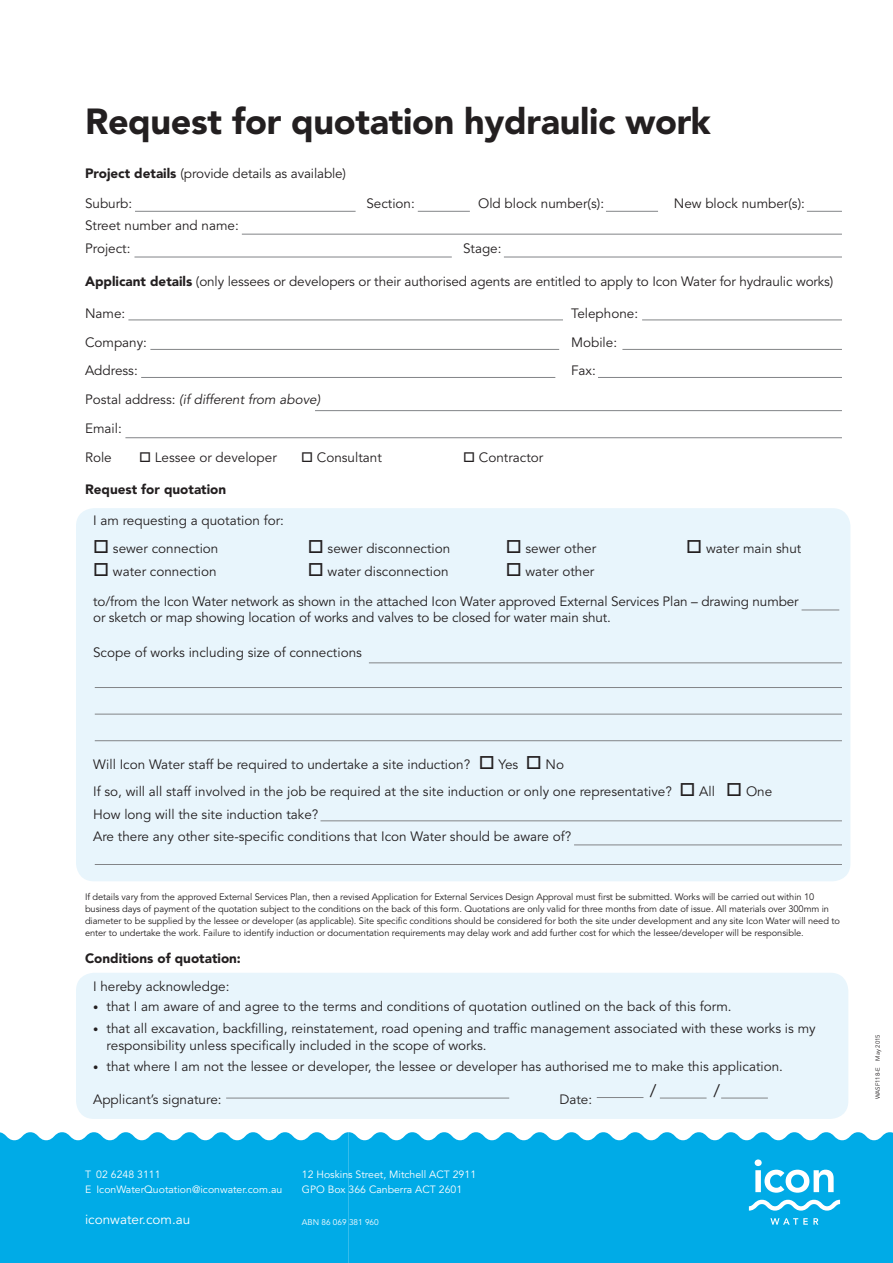
<style>
.page{position:relative;width:893px;height:1263px;background:#fff}
.page>*{position:absolute;margin:0;border:0;box-sizing:border-box;transform-origin:0 0}
.t1{font:900 36px "Avenir LT Std";letter-spacing:-.01em;color:#231f20}
.t2{font:18px "Avenir LT Std";color:#231f20}
.t3{font:13.5px/16.5px "Avenir LT Std";color:#231f20}
.t4{font:900 13.5px "Avenir LT Std";color:#231f20}
.t5{font:italic 13.5px "Avenir LT Std";color:#231f20}
.t6{font:13.5px "Avenir LT Std";color:#fff}
.t7{font:10.5px/15px "Avenir LT Std";color:#fff}
.t8{font:9.3px/12px "Avenir LT Std";letter-spacing:-.01em;color:#231f20}
.t9{font:8.25px "Avenir LT Std";color:#fff}
.t10{font:6px "Avenir LT Std";color:#231f20}
.s1{font-weight:900}
.s2{font-style:normal}
.s3{font-size:10.5px}
</style>
<div class="page">
<div style="left:349px;top:1132px;width:544px;height:131px;background:#00abe7"></div>
<div style="left:0;top:1132px;width:349px;height:131px;background:#00abe7"></div>
<svg style="left:749px;top:1200px;width:91px;height:10px"></svg>
<svg style="left:755px;top:1159px;width:79px;height:34px"></svg>
<svg style="left:770px;top:1218px;width:48px;height:7px"></svg>
<div style="left:76px;top:508px;width:774px;height:373px;background:#e8f5fc;border-radius:18px"></div>
<div style="left:76px;top:973px;width:772px;height:146px;background:#e8f5fc;border-radius:18px"></div>
<hr style="left:801px;top:610px;width:38px;height:1px;background:#828487">
<hr style="left:95px;top:714px;width:747px;height:1px;background:#828487">
<hr style="left:369px;top:663px;width:473px;height:1px;background:#828487">
<hr style="left:95px;top:687px;width:747px;height:1px;background:#828487">
<hr style="left:95px;top:740px;width:747px;height:1px;background:#828487">
<hr style="left:574px;top:845px;width:268px;height:1px;background:#828487">
<hr style="left:95px;top:864px;width:747px;height:1px;background:#828487">
<hr style="left:226px;top:1098px;width:283px;height:1px;background:#828487">
<hr style="left:320px;top:820px;width:522px;height:1px;background:#828487">
<hr style="left:597px;top:1097px;width:46px;height:1px;background:#828487">
<hr style="left:660px;top:1098px;width:47px;height:1px;background:#828487">
<hr style="left:721px;top:1098px;width:47px;height:1px;background:#828487">
<hr style="left:135px;top:211px;width:221px;height:1px;background:#828487">
<hr style="left:128px;top:320px;width:435px;height:1px;background:#828487">
<hr style="left:150px;top:349px;width:409px;height:1px;background:#828487">
<hr style="left:141px;top:377px;width:414px;height:1px;background:#828487">
<hr style="left:315px;top:410px;width:527px;height:1px;background:#828487">
<hr style="left:598px;top:377px;width:244px;height:1px;background:#828487">
<hr style="left:622px;top:349px;width:220px;height:1px;background:#828487">
<hr style="left:642px;top:320px;width:200px;height:1px;background:#828487">
<hr style="left:125px;top:437px;width:717px;height:1px;background:#828487">
<hr style="left:242px;top:234px;width:600px;height:1px;background:#828487">
<hr style="left:134px;top:257px;width:318px;height:1px;background:#828487">
<hr style="left:504px;top:257px;width:338px;height:1px;background:#828487">
<hr style="left:418px;top:211px;width:52px;height:1px;background:#828487">
<hr style="left:606px;top:211px;width:52px;height:1px;background:#828487">
<hr style="left:807px;top:211px;width:35px;height:1px;background:#828487">
<h1 class="t1" style="left:85px;top:99px;width:627px">Request for quotation hydraulic work</h1>
<p class="t3" style="left:85px;top:166px;width:263px"><span class="s1">Project details</span> (provide details as available)</p>
<p class="t3" style="left:85px;top:195px;width:49px">Suburb:</p>
<p class="t3" style="left:366px;top:195px;width:50px">Section:</p>
<p class="t3" style="left:478px;top:195px;width:128px">Old block number(s):</p>
<p class="t3" style="left:674px;top:195px;width:133px">New block number(s):</p>
<p class="t3" style="left:85px;top:217px;width:155px">Street number and name:</p>
<p class="t3" style="left:85px;top:240px;width:47px">Project:</p>
<p class="t3" style="left:463px;top:240px;width:40px">Stage:</p>
<p class="t3" style="left:85px;top:274px;width:750px"><span class="s1">Applicant details</span> (only lessees or developers or their authorised agents are entitled to apply to Icon Water for hydraulic works)</p>
<p class="t3" style="left:85px;top:305px;width:42px">Name:</p>
<p class="t3" style="left:571px;top:305px;width:69px">Telephone:</p>
<p class="t3" style="left:85px;top:334px;width:64px">Company:</p>
<p class="t3" style="left:571px;top:334px;width:48px">Mobile:</p>
<p class="t3" style="left:85px;top:363px;width:54px">Address:</p>
<p class="t3" style="left:571px;top:363px;width:26px">Fax:</p>
<p class="t5" style="left:85px;top:392px;width:237px"><span class="s2">Postal address:</span> (if different from above)</p>
<p class="t3" style="left:85px;top:421px;width:38px">Email:</p>
<p class="t3" style="left:85px;top:449px;width:28px">Role</p>
<p class="t3" style="left:139px;top:449px;width:139px">□ Lessee or developer</p>
<p class="t3" style="left:301px;top:449px;width:82px">□ Consultant</p>
<p class="t3" style="left:463px;top:449px;width:82px">□ Contractor</p>
<p class="t4" style="left:85px;top:482px;width:143px">Request for quotation</p>
<p class="t3" style="left:93px;top:513px;width:192px">I am requesting a quotation for:</p>
<p class="t3" style="left:93px;top:540px;width:127px">□ sewer connection</p>
<p class="t3" style="left:308px;top:540px;width:144px">□ sewer disconnection</p>
<p class="t3" style="left:506px;top:540px;width:92px">□ sewer other</p>
<p class="t3" style="left:686px;top:540px;width:117px">□ water main shut</p>
<p class="t3" style="left:93px;top:564px;width:125px">□ water connection</p>
<p class="t3" style="left:308px;top:564px;width:142px">□ water disconnection</p>
<p class="t3" style="left:506px;top:564px;width:90px">□ water other</p>
<p class="t3" style="left:93px;top:593px;width:707px">to/from the Icon Water network as shown in the attached Icon Water approved External Services Plan – drawing number</p>
<p class="t3" style="left:93px;top:610px;width:519px">or sketch or map showing location of works and valves to be closed for water main shut.</p>
<p class="t3" style="left:93px;top:645px;width:270px">Scope of works including size of connections</p>
<p class="t3" style="left:93px;top:756px;width:472px">Will Icon Water staff be required to undertake a site induction? □ Yes □ No</p>
<p class="t3" style="left:93px;top:783px;width:681px">If so, will all staff involved in the job be required at the site induction or only one representative? □ All □ One</p>
<p class="t3" style="left:93px;top:806px;width:227px">How long will the site induction take?</p>
<p class="t3" style="left:93px;top:828px;width:480px">Are there any other site-specific conditions that Icon Water should be aware of?</p>
<p class="t8" style="left:85px;top:891px;width:756px">If details vary from the approved External Services Plan, then a revised Application for External Services Design Approval must first be submitted. Works will be carried out within 10 business days of payment of the quotation subject to the conditions on the back of this form. Quotations are only valid for three months from date of issue. All materials over 300mm in diameter to be supplied by the lessee or developer (as applicable). Site specific conditions should be considered for both the site under development and any site Icon Water will need to enter to undertake the work. Failure to identify induction or documentation requirements may delay work and add further cost for which the lessee/developer will be responsible.</p>
<p class="t4" style="left:85px;top:950px;width:157px">Conditions of quotation:</p>
<p class="t3" style="left:93px;top:978px;width:138px">I hereby acknowledge:</p>
<p class="t3" style="left:93px;top:998px;width:640px"><span class="s3">•</span> that I am aware of and agree to the terms and conditions of quotation outlined on the back of this form.</p>
<p class="t3" style="left:107px;top:1021px;width:710px;text-indent:-14px"><span class="s3">•</span> that all excavation, backfilling, reinstatement, road opening and traffic management associated with these works is my responsibility unless specifically included in the scope of works.</p>
<p class="t3" style="left:93px;top:1059px;width:691px"><span class="s3">•</span> that where I am not the lessee or developer, the lessee or developer has authorised me to make this application.</p>
<p class="t3" style="left:93px;top:1092px;width:130px">Applicant’s signature:</p>
<p class="t3" style="left:559px;top:1092px;width:34px">Date:</p>
<p class="t2" style="left:650px;top:1081px;width:8px">/</p>
<p class="t2" style="left:713px;top:1081px;width:8px">/</p>
<p class="t7" style="left:85px;top:1167px;width:199px">T 02 6248 3111<br>E IconWaterQuotation@iconwater.com.au</p>
<p class="t7" style="left:302px;top:1167px;width:176px">12 Hoskins Street, Mitchell ACT 2911<br>GPO Box 366 Canberra ACT 2601</p>
<p class="t6" style="left:85px;top:1212px;width:107px">iconwater.com.au</p>
<p class="t9" style="left:302px;top:1218px;width:78px">ABN 86 069 381 960</p>
<p class="t10" style="left:874px;top:1099px;width:66px;rotate:-90deg">WASF118-E May 2015</p>
</div>
